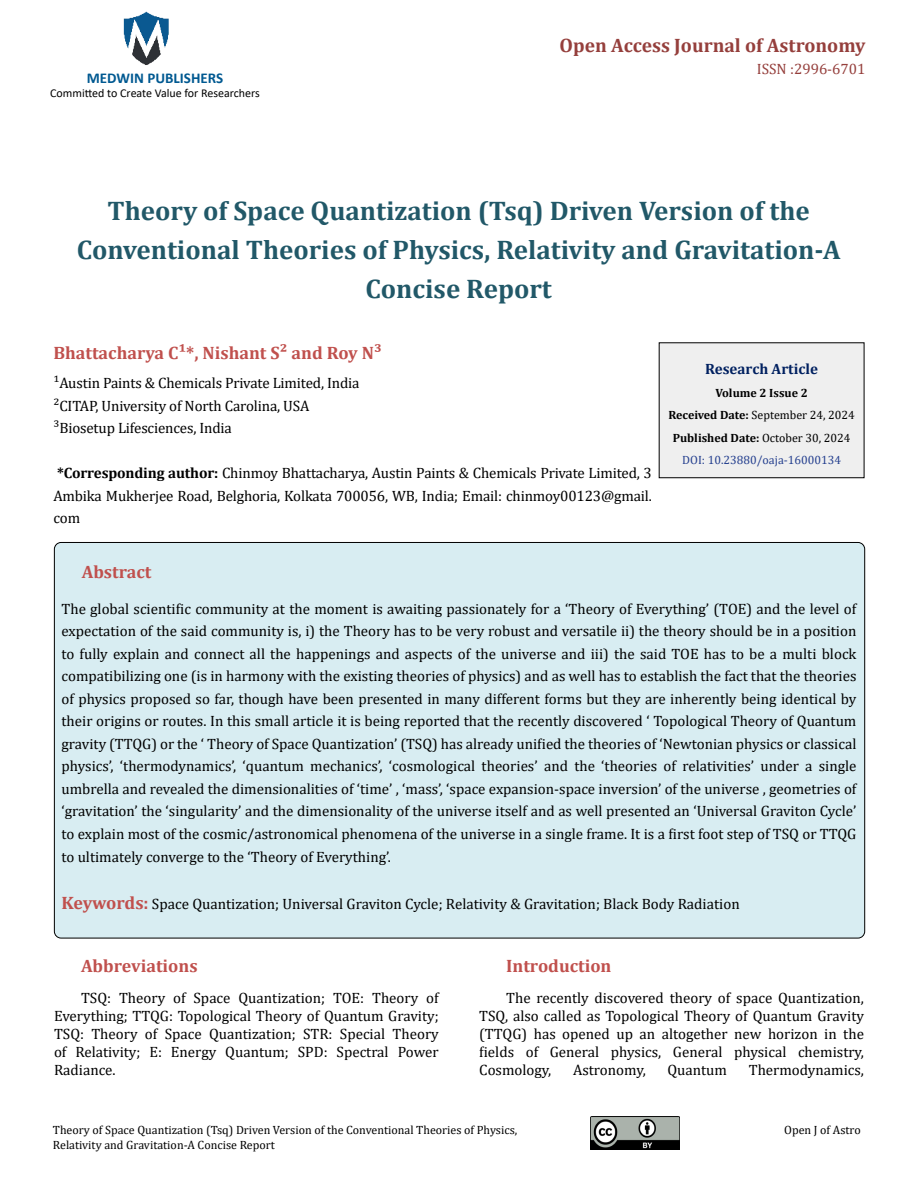
<style>
.page{position:relative;width:918px;height:1188px;background:#fff}
.page>*{position:absolute;margin:0;border:0;box-sizing:border-box;transform-origin:0 0}
.t1{font:700 27px/39px "Cambria";color:#215868;text-align:center}
.t2{font:700 19.5px "Cambria";color:#953f3c}
.t3{font:700 18px "Cambria";color:#c0504d}
.t4{font:15px/22.5px "Cambria";color:#000;text-align:justify}
.t5{font:700 15px "Calibri";color:#005991}
.t6{font:700 15px "Cambria";color:#002060}
.t7{font:15px "Cambria";color:#953f3c}
.t8{font:12px/14.4px "Cambria";color:#000}
.t9{font:700 12px/22.5px "Cambria";color:#000;text-align:center}
.t10{font:12px "Calibri";color:#000}
.s1{font-weight:700}
.s2{font-weight:400}
.s3{font-weight:400;color:#25408f}
.s4{font-weight:700;font-size:18px;color:#c0504d}
</style>
<div class="page">
<img style="left:123px;top:11px;width:46px;height:54px">
<img style="left:590px;top:1116px;width:89px;height:34px">
<div style="left:659px;top:343px;width:205px;height:135px;background:#efefef"></div>
<div style="left:659px;top:342px;width:205px;height:136px;border:1px solid #000"></div>
<div style="left:54px;top:542px;width:811px;height:396px;background:#d8edf2;border-radius:7px"></div>
<p class="t5" style="left:87px;top:67px;width:138px">MEDWIN PUBLISHERS</p>
<p class="t10" style="left:50px;top:85px;width:211px">Committed to Create Value for Researchers</p>
<h2 class="t2" style="left:560px;top:31px;width:307px">Open Access Journal of Astronomy</h2>
<p class="t7" style="left:757px;top:60px;width:110px">ISSN :2996-6701</p>
<h1 class="t1" style="left:77px;top:190px;width:765px">Theory of Space Quantization (Tsq) Driven Version of the<br>Conventional Theories of Physics, Relativity and Gravitation-A<br>Concise Report</h1>
<p class="t3" style="left:53px;top:340px;width:330px">Bhattacharya C¹*, Nishant S² and Roy N³</p>
<p class="t4" style="left:53px;top:372px;width:308px;text-align:left">¹Austin Paints &amp; Chemicals Private Limited, India<br>²CITAP, University of North Carolina, USA<br>³Biosetup Lifesciences, India</p>
<p class="t4" style="left:53px;top:462px;width:600px"><span class="s1">*Corresponding author:</span> Chinmoy Bhattacharya, Austin Paints &amp; Chemicals Private Limited, 3<br>Ambika Mukherjee Road, Belghoria, Kolkata 700056, WB, India; Email: chinmoy00123@gmail. com</p>
<p class="t6" style="left:705px;top:359px;width:114px">Research Article</p>
<p class="t9" style="left:668px;top:381px;width:188px">Volume 2 Issue 2<br>Received Date: <span class="s2">September 24, 2024<br></span>Published Date: <span class="s2">October 30, 2024<br></span><span class="s3">DOI: 10.23880/oaja-16000134</span></p>
<p class="t3" style="left:82px;top:559px;width:71px">Abstract</p>
<p class="t4" style="left:61px;top:597px;width:797px">The global scientific community at the moment is awaiting passionately for a ‘Theory of Everything’ (TOE) and the level of expectation of the said community is, i) the Theory has to be very robust and versatile ii) the theory should be in a position to fully explain and connect all the happenings and aspects of the universe and iii) the said TOE has to be a multi block compatibilizing one (is in harmony with the existing theories of physics) and as well has to establish the fact that the theories of physics proposed so far, though have been presented in many different forms but they are inherently being identical by their origins or routes. In this small article it is being reported that the recently discovered ‘ Topological Theory of Quantum gravity (TTQG) or the ‘ Theory of Space Quantization’ (TSQ) has already unified the theories of ‘Newtonian physics or classical physics’, ‘thermodynamics’, ‘quantum mechanics’, ‘cosmological theories’ and the ‘theories of relativities’ under a single umbrella and revealed the dimensionalities of ‘time’ , ‘mass’, ‘space expansion-space inversion’ of the universe , geometries of ‘gravitation’ the ‘singularity’ and the dimensionality of the universe itself and as well presented an ‘Universal Graviton Cycle’ to explain most of the cosmic/astronomical phenomena of the universe in a single frame. It is a first foot step of TSQ or TTQG to ultimately converge to the ‘Theory of Everything’.</p>
<p class="t4" style="left:61px;top:892px;width:680px"><span class="s4">Keywords:</span> Space Quantization; Universal Graviton Cycle; Relativity &amp; Gravitation; Black Body Radiation</p>
<p class="t3" style="left:81px;top:953px;width:118px">Abbreviations</p>
<p class="t4" style="left:54px;top:989px;width:386px;line-height:18px;text-indent:27px">TSQ: Theory of Space Quantization; TOE: Theory of Everything; TTQG: Topological Theory of Quantum Gravity; TSQ: Theory of Space Quantization; STR: Special Theory of Relativity; E: Energy Quantum; SPD: Spectral Power Radiance.</p>
<p class="t3" style="left:506px;top:953px;width:107px">Introduction</p>
<p class="t4" style="left:479px;top:989px;width:386px;line-height:18px;text-indent:27px">The recently discovered theory of space Quantization, TSQ, also called as Topological Theory of Quantum Gravity (TTQG) has opened up an altogether new horizon in the fields of General physics, General physical chemistry, Cosmology,</p>
<p class="t4" style="left:573px;top:1059px;width:74px">Astronomy,</p>
<p class="t4" style="left:667px;top:1059px;width:61px">Quantum</p>
<p class="t4" style="left:749px;top:1059px;width:117px">Thermodynamics,</p>
<p class="t8" style="left:53px;top:1123px;width:466px">Theory of Space Quantization (Tsq) Driven Version of the Conventional Theories of Physics,<br>Relativity and Gravitation-A Concise Report</p>
<p class="t8" style="left:784px;top:1123px;width:78px">Open J of Astro</p>
</div>
